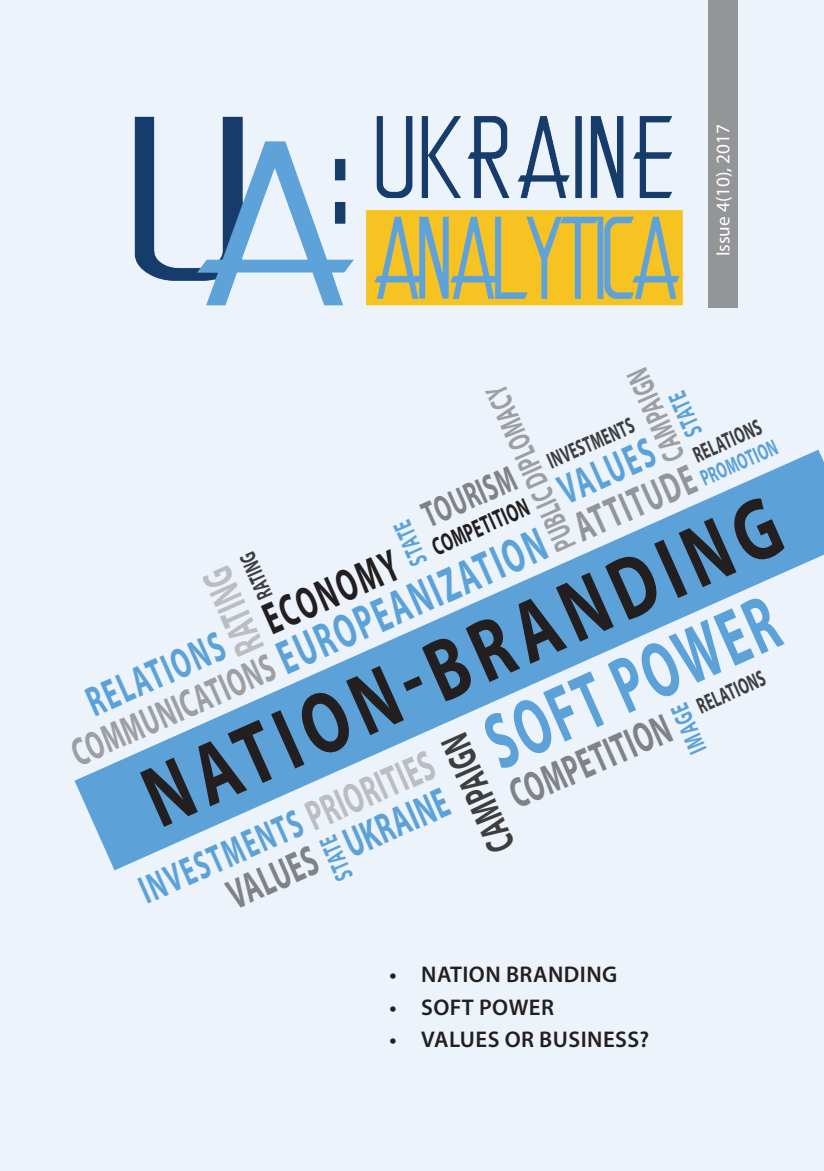
<style>
.page{position:relative;width:824px;height:1171px;background:#fff}
.page>*{position:absolute;margin:0;border:0;box-sizing:border-box;transform-origin:0 0}
.t1{font:700 88.02px "Myriad Pro";color:#231f20;scale:.75 1}
.t2{font:700 79.98px "Myriad Pro";color:#5ca2d8;scale:.62 1}
.t3{font:700 48.48px "Myriad Pro";color:#5ca2d8;scale:.62 1}
.t4{font:700 45.68px "Myriad Pro";color:#231f20;scale:.62 1}
.t5{font:700 42.88px "Myriad Pro";color:#5ca2d8;scale:.62 1}
.t6{font:700 42.88px "Myriad Pro";color:#808285;scale:.62 1}
.t7{font:700 42.88px "Myriad Pro";color:#939598;scale:.62 1}
.t8{font:700 42.88px "Myriad Pro";color:#bcbdc0;scale:.62 1}
.t9{font:700 39.9px "Myriad Pro";color:#5ca2d8;scale:.62 1}
.t10{font:700 39.9px "Myriad Pro";color:#9d9fa2;scale:.62 1}
.t11{font:700 39.9px "Myriad Pro";color:#3e3e3f;scale:.62 1}
.t12{font:700 37.1px "Myriad Pro";color:#808285;scale:.62 1}
.t13{font:700 31.32px "Myriad Pro";color:#9d9fa2;scale:.62 1}
.t14{font:700 25.72px "Myriad Pro";color:#5ca2d8;scale:.62 1}
.t15{font:700 25.72px "Myriad Pro";color:#231f20;scale:.62 1}
.t16{font:600 22.75px "Myriad Pro";letter-spacing:.02em;color:#231f20}
.t17{font:700 22.75px "Myriad Pro";color:#3e3e3f;scale:.62 1}
.t18{font:700 22.75px "Myriad Pro";color:#5ca2d8;scale:.62 1}
.t19{font:19.25px "Myriad Pro";color:#fff}
.s1{font-size:42.88px;color:#bcbdc0}
</style>
<div class="page">
<div style="left:0;top:0;width:823px;height:1171px;background:#ecf3fa"></div>
<div style="left:708px;top:0;width:30px;height:308px;background:#939598"></div>
<img style="left:134px;top:116px;width:549px;height:190px">
<svg style="left:75px;top:450px;width:748px;height:420px"></svg>
<p class="t19" style="left:711px;top:256px;width:134px;rotate:-90deg">Issue 4(10), 2017</p>
<h3 class="t13" style="left:657px;top:468px;width:160px;rotate:-114deg">CAMPAIGN</h3>
<h3 class="t13" style="left:548px;top:558px;width:288px;rotate:-114deg">PUBLIC DIPLOMACY</h3>
<p class="t14" style="left:679px;top:442px;width:77px;rotate:-114deg">STATE</p>
<p class="t17" style="left:542px;top:448px;width:151px;rotate:-24deg">INVESTMENTS</p>
<p class="t17" style="left:688px;top:442px;width:119px;rotate:-24deg">RELATIONS</p>
<h3 class="t5" style="left:549px;top:466px;width:165px;rotate:-24deg">VALUES</h3>
<p class="t18" style="left:695px;top:465px;width:134px;rotate:-24deg">PROMOTION</p>
<h3 class="t7" style="left:565px;top:503px;width:208px;rotate:-24deg">ATTITUDE</h3>
<h3 class="t12" style="left:414px;top:494px;width:160px;rotate:-24deg">TOURISM</h3>
<h1 class="t1" style="left:125px;top:749px;width:919px;rotate:-24deg">NATION-BRANDING</h1>
<p class="t15" style="left:426px;top:532px;width:168px;rotate:-24deg">COMPETITION</p>
<p class="t14" style="left:404px;top:571px;width:77px;rotate:-114deg">STATE</p>
<h3 class="t3" style="left:267px;top:631px;width:468px;rotate:-24deg">EUROPEANIZATION</h3>
<h3 class="t4" style="left:253px;top:594px;width:234px;rotate:-24deg">ECONOMY</h3>
<p class="t17" style="left:252px;top:604px;width:81px;rotate:-114deg">RATING</p>
<h3 class="t8" style="left:226px;top:664px;width:150px;rotate:-114deg">RATING</h3>
<h2 class="t2" style="left:468px;top:698px;width:505px;rotate:-24deg">SOFT POWER</h2>
<h3 class="t5" style="left:77px;top:678px;width:238px;rotate:-24deg">RELATIONS</h3>
<h3 class="t10" style="left:63px;top:730px;width:354px;rotate:-24deg">COMMUNICATIONS</h3>
<p class="t17" style="left:692px;top:693px;width:119px;rotate:-24deg">RELATIONS</p>
<p class="t14" style="left:683px;top:759px;width:85px;rotate:-114deg">IMAGE</p>
<h3 class="t6" style="left:500px;top:770px;width:279px;rotate:-24deg">COMPETITION</h3>
<h3 class="t11" style="left:480px;top:861px;width:204px;rotate:-114deg">CAMPAIGN</h3>
<h3 class="t9" style="left:131px;top:868px;width:515px;rotate:-24deg">INVESTMENTS <span class="s1">PRIORITIES</span></h3>
<h3 class="t5" style="left:334px;top:819px;width:180px;rotate:-24deg">UKRAINE</h3>
<p class="t14" style="left:330px;top:886px;width:77px;rotate:-114deg">STATE</p>
<h3 class="t6" style="left:218px;top:871px;width:154px;rotate:-24deg">VALUES</h3>
<p class="t16" style="left:389px;top:960px;width:229px">• NATION BRANDING</p>
<p class="t16" style="left:389px;top:992px;width:166px">• SOFT POWER</p>
<p class="t16" style="left:389px;top:1025px;width:261px">• VALUES OR BUSINESS?</p>
</div>
